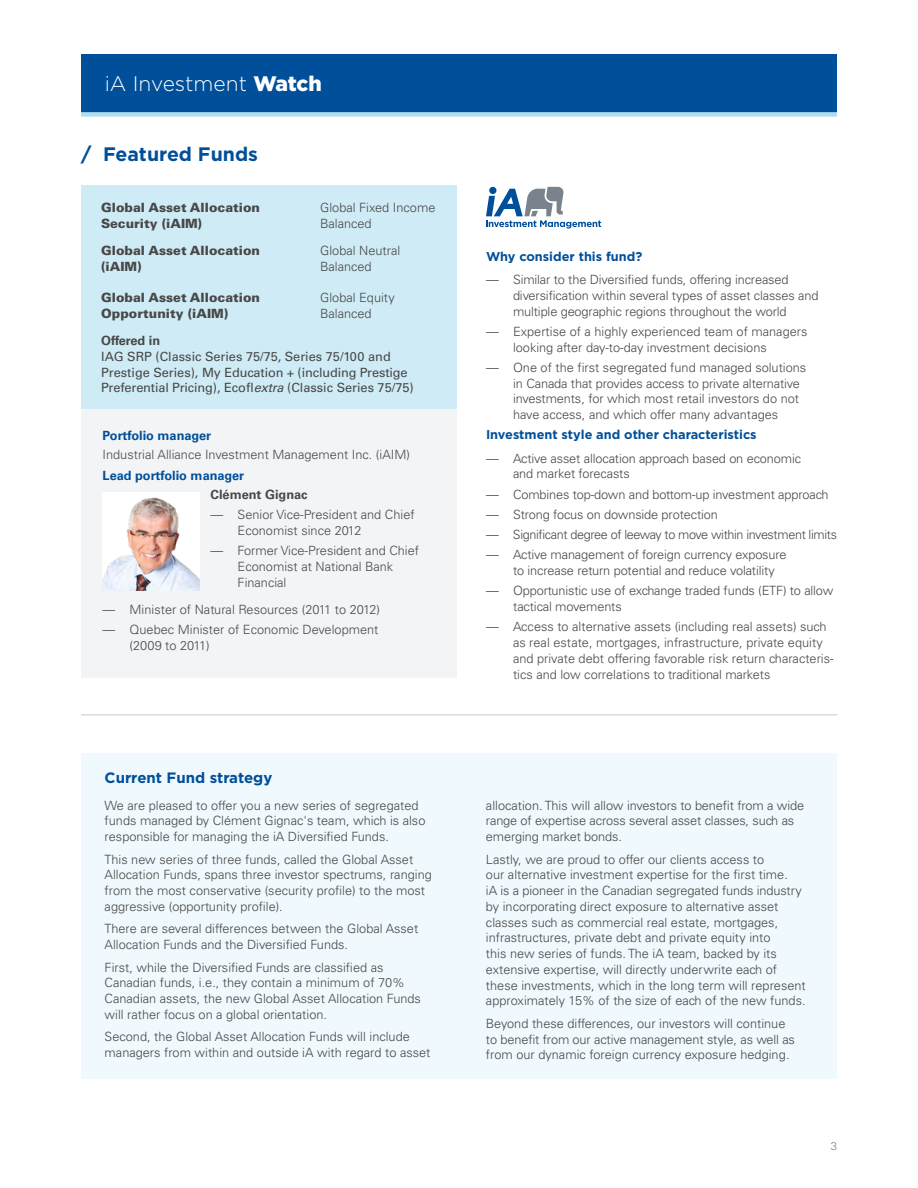
<style>
.page{position:relative;width:918px;height:1188px;background:#fff}
.page>*{position:absolute;margin:0;border:0;box-sizing:border-box;transform-origin:0 0}
.t1{font:300 21px "Gotham";color:#fff}
.t2{font:700 19.5px "Gotham";color:#004f9a}
.t3{font:700 15px "Gotham";color:#004f9a}
.t4{font:300 12.75px/15.8px "Univers";color:#474847}
.t5{font:12.75px/15.8px "Univers";letter-spacing:-.005em;color:#474847}
.t6{font:900 12.75px/15.8px "Univers";color:#474847}
.t7{font:700 12.75px "Gotham";color:#004f9a}
.t8{font:300 12.75px "Univers";letter-spacing:-.03em;color:#474847}
.t9{font:700 12.75px "Univers";color:#004f9a}
.t10{font:700 12.75px "Univers";color:#474847}
.t11{font:300 11.25px "Univers";color:#78838d}
.s1{font-weight:900}
.s2{font-style:italic}
</style>
<div class="page">
<div style="left:81px;top:54px;width:756px;height:58px;background:#004f9a"></div>
<div style="left:81px;top:112px;width:756px;height:5px;background:#adddef"></div>
<div style="left:81px;top:753px;width:756px;height:325px;background:#f0f9fd"></div>
<hr style="left:81px;top:714px;width:756px;height:2px;background:#d7dbdf">
<svg style="left:486px;top:187px;width:115px;height:42px"></svg>
<div style="left:81px;top:408px;width:376px;height:270px;background:#f3f4f5"></div>
<img style="left:103px;top:492px;width:97px;height:99px">
<div style="left:81px;top:185px;width:376px;height:221px;background:#cfebf6"></div>
<h1 class="t1" style="left:105px;top:71px;width:219px">iA Investment <span class="s1">Watch</span></h1>
<h2 class="t2" style="left:81px;top:141px;width:179px">/ Featured Funds</h2>
<p class="t6" style="left:101px;top:199px;width:160px">Global Asset Allocation<br>Security (iAIM)</p>
<p class="t4" style="left:320px;top:199px;width:117px">Global Fixed Income<br>Balanced</p>
<p class="t6" style="left:101px;top:243px;width:160px">Global Asset Allocation (iAIM)</p>
<p class="t4" style="left:320px;top:243px;width:82px">Global Neutral<br>Balanced</p>
<p class="t6" style="left:101px;top:290px;width:160px">Global Asset Allocation<br>Opportunity (iAIM)</p>
<p class="t4" style="left:320px;top:290px;width:76px">Global Equity<br>Balanced</p>
<p class="t10" style="left:101px;top:333px;width:61px">Offered in</p>
<p class="t5" style="left:101px;top:349px;width:314px">IAG SRP (Classic Series 75/75, Series 75/100 and<br>Prestige Series), My Education + (including Prestige<br>Preferential Pricing), Ecofl<span class="s2">extra</span> (Classic Series 75/75)</p>
<p class="t9" style="left:103px;top:428px;width:110px">Portfolio manager</p>
<p class="t4" style="left:103px;top:447px;width:309px">Industrial Alliance Investment Management Inc. (iAIM)</p>
<p class="t9" style="left:103px;top:468px;width:143px">Lead portfolio manager</p>
<p class="t10" style="left:211px;top:487px;width:99px">Clément Gignac</p>
<p class="t4" style="left:238px;top:507px;width:179px;text-indent:-27px">— Senior Vice-President and Chief<br>Economist since 2012</p>
<p class="t4" style="left:238px;top:543px;width:183px;text-indent:-27px">— Former Vice-President and Chief<br>Economist at National Bank<br>Financial</p>
<p class="t4" style="left:103px;top:601px;width:279px">— Minister of Natural Resources (2011 to 2012)</p>
<p class="t4" style="left:130px;top:622px;width:250px;text-indent:-27px">— Quebec Minister of Economic Development (2009 to 2011)</p>
<p class="t3" style="left:105px;top:768px;width:169px">Current Fund strategy</p>
<p class="t4" style="left:105px;top:797px;width:322px">We are pleased to offer you a new series of segregated funds managed by Clément Gignac's team, which is also responsible for managing the iA Diversified Funds.</p>
<p class="t4" style="left:105px;top:851px;width:329px">This new series of three funds, called the Global Asset Allocation Funds, spans three investor spectrums, ranging from the most conservative (security profile) to the most aggressive (opportunity profile).</p>
<p class="t4" style="left:105px;top:921px;width:315px">There are several differences between the Global Asset<br>Allocation Funds and the Diversified Funds.</p>
<p class="t4" style="left:105px;top:959px;width:318px">First, while the Diversified Funds are classified as Canadian funds, i.e., they contain a minimum of 70% Canadian assets, the new Global Asset Allocation Funds will rather focus on a global orientation.</p>
<p class="t4" style="left:105px;top:1029px;width:327px">Second, the Global Asset Allocation Funds will include managers from within and outside iA with regard to asset</p>
<p class="t7" style="left:486px;top:248px;width:158px">Why consider this fund?</p>
<p class="t4" style="left:513px;top:272px;width:307px;text-indent:-27px">— Similar to the Diversified funds, offering increased diversification within several types of asset classes and multiple geographic regions throughout the world</p>
<p class="t4" style="left:513px;top:323px;width:296px;text-indent:-27px">— Expertise of a highly experienced team of managers looking after day-to-day investment decisions</p>
<p class="t4" style="left:513px;top:359px;width:295px;text-indent:-27px">— One of the first segregated fund managed solutions in Canada that provides access to private alternative investments, for which most retail investors do not have access, and which offer many advantages</p>
<p class="t7" style="left:486px;top:426px;width:272px">Investment style and other characteristics</p>
<p class="t4" style="left:513px;top:450px;width:290px;text-indent:-27px">— Active asset allocation approach based on economic and market forecasts</p>
<p class="t4" style="left:486px;top:486px;width:344px">— Combines top-down and bottom-up investment approach</p>
<p class="t4" style="left:486px;top:506px;width:233px">— Strong focus on downside protection</p>
<p class="t8" style="left:486px;top:527px;width:353px">— Significant degree of leeway to move within investment limits</p>
<p class="t4" style="left:513px;top:547px;width:275px;text-indent:-27px">— Active management of foreign currency exposure to increase return potential and reduce volatility</p>
<p class="t4" style="left:513px;top:583px;width:322px;text-indent:-27px">— Opportunistic use of exchange traded funds (ETF) to allow tactical movements</p>
<p class="t4" style="left:513px;top:619px;width:322px;text-indent:-27px">— Access to alternative assets (including real assets) such as real estate, mortgages, infrastructure, private equity and private debt offering favorable risk return characteris&shy;tics and low correlations to traditional markets</p>
<p class="t4" style="left:486px;top:797px;width:320px">allocation. This will allow investors to benefit from a wide range of expertise across several asset classes, such as emerging market bonds.</p>
<p class="t4" style="left:486px;top:851px;width:321px">Lastly, we are proud to offer our clients access to<br>our alternative investment expertise for the first time.<br>iA is a pioneer in the Canadian segregated funds industry by incorporating direct exposure to alternative asset classes such as commercial real estate, mortgages, infrastructures, private debt and private equity into<br>this new series of funds. The iA team, backed by its extensive expertise, will directly underwrite each of these investments, which in the long term will represent approximately 15% of the size of each of the new funds.</p>
<p class="t4" style="left:486px;top:1015px;width:310px">Beyond these differences, our investors will continue to benefit from our active management style, as well as from our dynamic foreign currency exposure hedging.</p>
<p class="t11" style="left:831px;top:1139px;width:8px">3</p>
</div>
